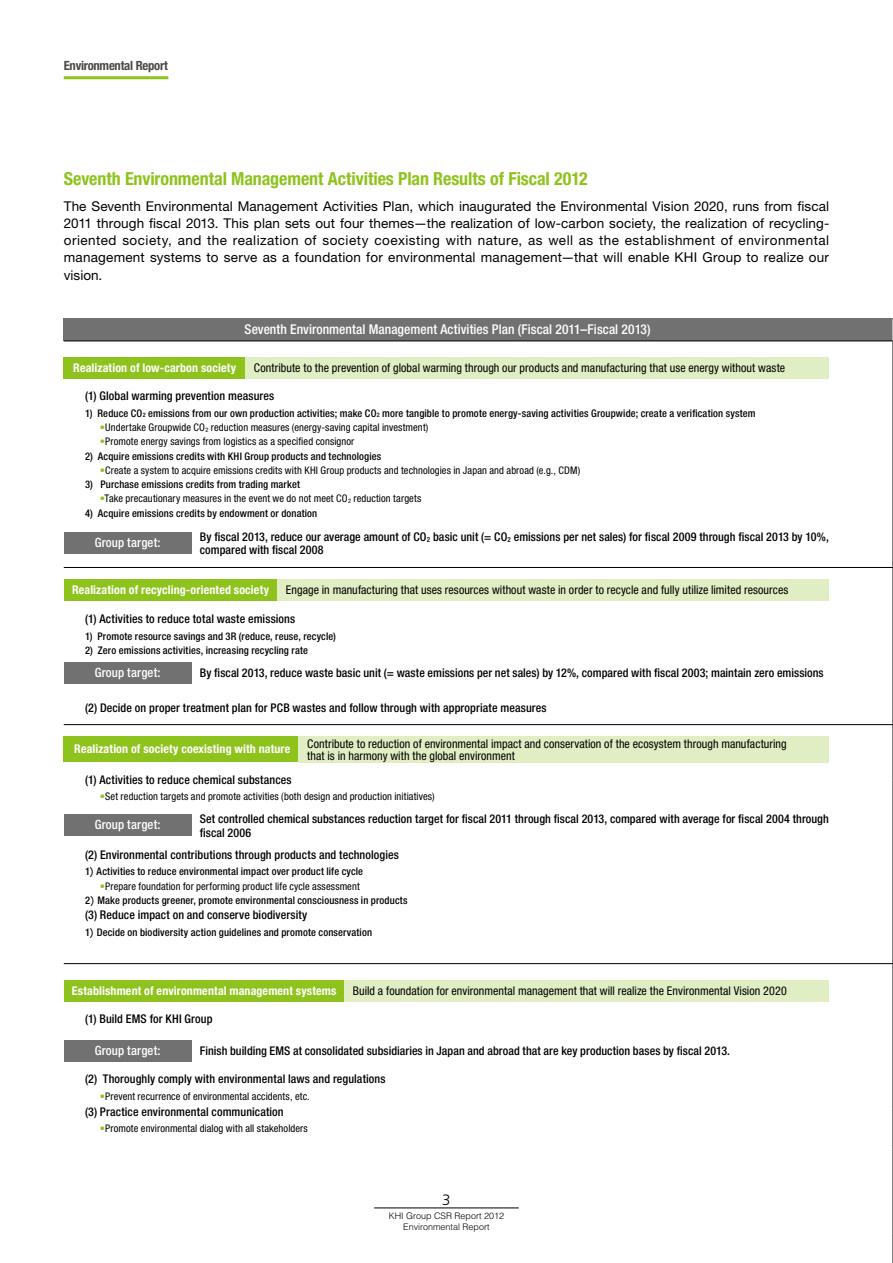
<style>
.page{position:relative;width:893px;height:1263px;background:#fff}
.page>*{position:absolute;margin:0;border:0;box-sizing:border-box;transform-origin:0 0}
.t1{font:700 condensed 18px "Helvetica Neue LT Std";letter-spacing:-.005em;color:#8ec31d}
.t2{font:300 15px "Frutiger LT Std";color:#000}
.t3{font:13.5px/17.2px "Helvetica Neue LT Std";letter-spacing:.015em;color:#000;text-align:justify}
.t4{font:500 condensed 13.5px "Helvetica Neue LT Std";letter-spacing:.005em;color:#fff}
.t5{font:500 condensed 12.75px "Helvetica Neue LT Std";letter-spacing:.01em;color:#fff}
.t6{font:700 condensed 12.75px "Helvetica Neue LT Std";letter-spacing:-.02em;color:#4c4947}
.t7{font:500 condensed 12px/13.5px "Helvetica Neue LT Std";letter-spacing:.005em;color:#000}
.t8{font:condensed 12px/12.8px "Helvetica Neue LT Std";letter-spacing:.005em;color:#000}
.t9{font:700 condensed 12px "Helvetica Neue LT Std";letter-spacing:.01em;color:#fff}
.t10{font:500 condensed 10.5px/14.2px "Helvetica Neue LT Std";letter-spacing:.015em;color:#000}
.t11{font:condensed 10.5px "Helvetica Neue LT Std";letter-spacing:.01em;color:#000}
.t12{font:300 9px/10.5px "Helvetica LT Std";color:#000;text-align:center}
.s1{font-size:6.15px}
.s2{color:#8ec31d}
.s3{font-size:7.05px}
.s4{font-family:"Gothic MB101 Pr 5";font-stretch:normal}
.s5{font-weight:400;color:#8ec31d}
.s6{font-weight:400}
</style>
<div class="page">
<hr style="left:64px;top:76px;width:104px;height:3px;background:#8ec31d">
<div style="left:64px;top:319px;width:829px;height:22px;background:#717171"></div>
<hr style="left:64px;top:341px;width:829px;height:1px;background:#000">
<hr style="left:892px;top:341px;width:1px;height:226px;background:#000">
<hr style="left:64px;top:567px;width:829px;height:1px;background:#000">
<hr style="left:892px;top:568px;width:1px;height:156px;background:#000">
<hr style="left:64px;top:724px;width:829px;height:1px;background:#000">
<hr style="left:892px;top:725px;width:1px;height:55px;background:#000">
<hr style="left:892px;top:780px;width:1px;height:183px;background:#000">
<hr style="left:64px;top:963px;width:829px;height:1px;background:#000">
<hr style="left:892px;top:964px;width:1px;height:144px;background:#000">
<hr style="left:892px;top:1108px;width:1px;height:41px;background:#000">
<hr style="left:892px;top:1150px;width:1px;height:83px;background:#000">
<hr style="left:892px;top:1233px;width:1px;height:30px;background:#000">
<svg style="left:892px;top:319px;width:1px;height:23px"></svg>
<div style="left:64px;top:357px;width:182px;height:21px;background:#8ec31d"></div>
<div style="left:245px;top:357px;width:584px;height:21px;background:#e1eec4"></div>
<div style="left:64px;top:579px;width:213px;height:21px;background:#8ec31d"></div>
<div style="left:277px;top:579px;width:552px;height:21px;background:#e1eec4"></div>
<div style="left:64px;top:736px;width:237px;height:26px;background:#8ec31d"></div>
<div style="left:299px;top:736px;width:530px;height:27px;background:#e1eec4"></div>
<div style="left:64px;top:980px;width:280px;height:21px;background:#8ec31d"></div>
<div style="left:344px;top:980px;width:485px;height:21px;background:#e1eec4"></div>
<div style="left:64px;top:532px;width:127px;height:21px;background:#717171"></div>
<div style="left:64px;top:662px;width:127px;height:22px;background:#717171"></div>
<div style="left:64px;top:814px;width:127px;height:21px;background:#717171"></div>
<div style="left:64px;top:1040px;width:127px;height:22px;background:#717171"></div>
<hr style="left:374px;top:1208px;width:145px;height:1px;background:#000">
<p class="t6" style="left:64px;top:58px;width:106px">Environmental Report</p>
<h1 class="t1" style="left:64px;top:168px;width:525px">Seventh Environmental Management Activities Plan Results of Fiscal 2012</h1>
<p class="t3" style="left:64px;top:197px;width:767px">The Seventh Environmental Management Activities Plan, which inaugurated the Environmental Vision 2020, runs from fiscal 2011 through fiscal 2013. This plan sets out four themes—the realization of low-carbon society, the realization of recycling&shy;oriented society, and the realization of society coexisting with nature, as well as the establishment of environmental management systems to serve as a foundation for environmental management—that will enable KHI Group to realize our vision.</p>
<p class="t4" style="left:245px;top:322px;width:407px">Seventh Environmental Management Activities Plan (Fiscal 2011–Fiscal 2013)</p>
<p class="t9" style="left:73px;top:360px;width:164px">Realization of low-carbon society</p>
<p class="t8" style="left:254px;top:361px;width:533px">Contribute to the prevention of global warming through our products and manufacturing that use energy without waste</p>
<p class="t7" style="left:85px;top:389px;width:191px">(1) Global warming prevention measures</p>
<p class="t10" style="left:85px;top:406px;width:672px">1) Reduce CO<span class="s1">2</span> emissions from our own production activities; make CO<span class="s1">2</span> more tangible to promote energy-saving activities Groupwide; create a verification system</p>
<p class="t11" style="left:100px;top:421px;width:330px"><span class="s2">•</span>Undertake Groupwide CO<span class="s1">2</span> reduction measures (energy-saving capital investment)</p>
<p class="t11" style="left:100px;top:435px;width:256px"><span class="s2">•</span>Promote energy savings from logistics as a specified consignor</p>
<p class="t10" style="left:85px;top:449px;width:298px">2) Acquire emissions credits with KHI Group products and technologies</p>
<p class="t11" style="left:100px;top:464px;width:482px"><span class="s2">•</span>Create a system to acquire emissions credits with KHI Group products and technologies in Japan and abroad (e.g., CDM)</p>
<p class="t10" style="left:85px;top:477px;width:216px">3) Purchase emissions credits from trading market</p>
<p class="t11" style="left:100px;top:492px;width:323px"><span class="s2">•</span>Take precautionary measures in the event we do not meet CO<span class="s1">2</span> reduction targets</p>
<p class="t10" style="left:85px;top:506px;width:234px">4) Acquire emissions credits by endowment or donation</p>
<p class="t5" style="left:95px;top:535px;width:67px">Group target:</p>
<p class="t7" style="left:200px;top:529px;width:631px">By fiscal 2013, reduce our average amount of CO<span class="s3">2</span> basic unit (= CO<span class="s3">2</span> emissions per net sales) for fiscal 2009 through fiscal 2013 by 10%, compared with fiscal 2008</p>
<p class="t9" style="left:72px;top:582px;width:198px">Realization of recycling-oriented society</p>
<p class="t8" style="left:286px;top:583px;width:504px">Engage in manufacturing that uses resources without waste in order to recycle and fully utilize limited resources</p>
<p class="t7" style="left:85px;top:612px;width:212px">(1) Activities to reduce total waste emissions</p>
<p class="t10" style="left:85px;top:629px;width:252px">1) Promote resource savings and 3R (reduce, reuse, recycle)</p>
<p class="t10" style="left:85px;top:643px;width:224px">2) Zero emissions activities, increasing recycling rate</p>
<p class="t5" style="left:95px;top:665px;width:67px">Group target:</p>
<p class="t7" style="left:200px;top:666px;width:625px">By fiscal 2013, reduce waste basic unit (= waste emissions per net sales) by 12%, compared with fiscal 2003; maintain zero emissions</p>
<p class="t7" style="left:85px;top:701px;width:463px">(2) Decide on proper treatment plan for PCB wastes and follow through with appropriate measures</p>
<p class="t9" style="left:74px;top:742px;width:218px">Realization of society coexisting with nature</p>
<p class="t8" style="left:307px;top:737px;width:481px">Contribute to reduction of environmental impact and conservation of the ecosystem through manufacturing that is in harmony with the global environment</p>
<p class="t7" style="left:85px;top:772px;width:208px">(1) Activities to reduce chemical substances</p>
<p class="t11" style="left:100px;top:791px;width:336px"><span class="s2">•</span>Set reduction targets and promote activities (both design and production initiatives)</p>
<p class="t5" style="left:95px;top:817px;width:67px">Group target:</p>
<p class="t7" style="left:200px;top:812px;width:631px">Set controlled chemical substances reduction target for fiscal 2011 through fiscal 2013, compared with average for fiscal 2004 through fiscal 2006</p>
<p class="t7" style="left:85px;top:847px;width:315px">(2) Environmental contributions through products and technologies</p>
<p class="t10" style="left:85px;top:864px;width:280px">1<span class="s4">）</span>Activities to reduce environmental impact over product life cycle</p>
<p class="t10" style="left:85px;top:879px;width:324px;text-indent:15px"><span class="s5">•</span><span class="s6">Prepare foundation for performing product life cycle assessment<br></span>2<span class="s4">）</span>Make products greener, promote environmental consciousness in products</p>
<p class="t7" style="left:85px;top:908px;width:224px">(3) Reduce impact on and conserve biodiversity</p>
<p class="t10" style="left:85px;top:925px;width:289px">1<span class="s4">）</span>Decide on biodiversity action guidelines and promote conservation</p>
<p class="t9" style="left:72px;top:983px;width:266px">Establishment of environmental management systems</p>
<p class="t8" style="left:353px;top:984px;width:435px">Build a foundation for environmental management that will realize the Environmental Vision 2020</p>
<p class="t7" style="left:85px;top:1011px;width:129px">(1) Build EMS for KHI Group</p>
<p class="t5" style="left:95px;top:1043px;width:67px">Group target:</p>
<p class="t7" style="left:200px;top:1044px;width:532px">Finish building EMS at consolidated subsidiaries in Japan and abroad that are key production bases by fiscal 2013.</p>
<p class="t7" style="left:85px;top:1072px;width:302px">(2) Thoroughly comply with environmental laws and regulations</p>
<p class="t11" style="left:100px;top:1090px;width:211px"><span class="s2">•</span>Prevent recurrence of environmental accidents, etc.</p>
<p class="t7" style="left:85px;top:1104px;width:200px">(3) Practice environmental communication</p>
<p class="t11" style="left:100px;top:1123px;width:209px"><span class="s2">•</span>Promote environmental dialog with all stakeholders</p>
<p class="t2" style="left:442px;top:1191px;width:10px">3</p>
<p class="t12" style="left:389px;top:1211px;width:117px">KHI Group CSR Report 2012<br>Environmental Report</p>
</div>
